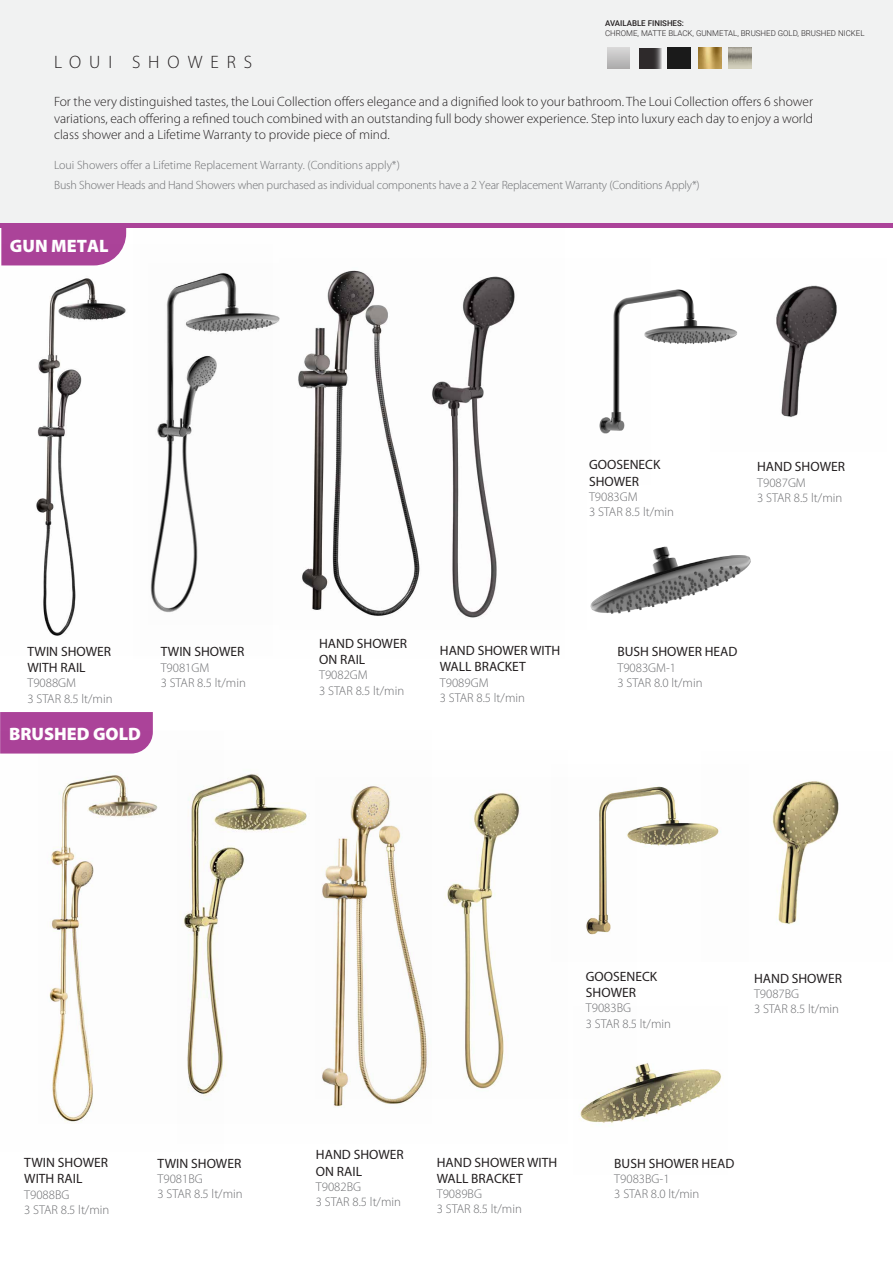
<style>
.page{position:relative;width:893px;height:1263px;background:#fff}
.page>*{position:absolute;margin:0;border:0;box-sizing:border-box;transform-origin:0 0}
.t1{font:900 18px "Myriad Pro";color:#fff}
.t2{font:300 18px "Myriad Pro";letter-spacing:.44em;color:#231f20}
.t3{font:300 13.5px/16.5px "Myriad Pro";color:#231f20;text-align:justify}
.t4{font:13.5px/16.2px "Myriad Pro";color:#231f20}
.t5{font:300 12.75px/15.3px "Myriad Pro";color:#6d6e71}
.t6{font:300 12px "Myriad Pro";letter-spacing:-.015em;color:#6d6e71}
.t7{font:300 7.95px "Roboto";color:#231f20}
.t8{font:500 7.95px "Roboto";color:#231f20}
</style>
<div class="page">
<div style="left:0;top:0;width:893px;height:226px;background:#f1f2f2"></div>
<div style="left:0;top:223px;width:893px;height:5px;background:#ab4399"></div>
<img style="left:599px;top:289px;width:112px;height:145px">
<img style="left:590px;top:546px;width:161px;height:68px">
<img style="left:711px;top:285px;width:126px;height:132px">
<img style="left:637px;top:786px;width:65px;height:60px">
<img style="left:580px;top:1063px;width:142px;height:60px">
<img style="left:702px;top:781px;width:137px;height:144px">
<img style="left:580px;top:789px;width:57px;height:309px">
<svg style="left:607px;top:48px;width:23px;height:21px"></svg>
<svg style="left:639px;top:48px;width:23px;height:21px"></svg>
<div style="left:668px;top:48px;width:23px;height:20px;background:#1a1a1a"></div>
<img style="left:698px;top:48px;width:23px;height:21px">
<img style="left:729px;top:48px;width:23px;height:21px">
<div style="left:1px;top:228px;width:125px;height:17px;background:#ab4399"></div>
<div style="left:0;top:712px;width:153px;height:20px;background:#ab4399"></div>
<img style="left:272px;top:270px;width:243px;height:348px">
<img style="left:223px;top:774px;width:297px;height:333px">
<img style="left:0;top:732px;width:223px;height:391px">
<img style="left:1px;top:245px;width:271px;height:391px">
<h1 class="t2" style="left:54px;top:52px;width:200px">LOUI SHOWERS</h1>
<p class="t8" style="left:605px;top:18px;width:80px">AVAILABLE FINISHES:</p>
<p class="t7" style="left:605px;top:28px;width:261px">CHROME, MATTE BLACK, GUNMETAL, BRUSHED GOLD, BRUSHED NICKEL</p>
<p class="t3" style="left:54px;top:94px;width:761px">For the very distinguished tastes, the Loui Collection offers elegance and a dignified look to your bathroom. The Loui Collection offers 6 shower variations, each offering a refined touch combined with an outstanding full body shower experience. Step into luxury each day to enjoy a world class shower and a Lifetime Warranty to provide piece of mind.</p>
<p class="t6" style="left:54px;top:159px;width:347px">Loui Showers offer a Lifetime Replacement Warranty. (Conditions apply*)</p>
<p class="t6" style="left:54px;top:178px;width:647px">Bush Shower Heads and Hand Showers when purchased as individual components have a 2 Year Replacement Warranty (Conditions Apply*)</p>
<h1 class="t1" style="left:10px;top:234px;width:100px">GUN METAL</h1>
<p class="t4" style="left:27px;top:643px;width:85px">TWIN SHOWER<br>WITH RAIL</p>
<p class="t5" style="left:27px;top:675px;width:87px">T9088GM<br>3 STAR 8.5 lt/min</p>
<h1 class="t1" style="left:9px;top:722px;width:134px">BRUSHED GOLD</h1>
<p class="t4" style="left:161px;top:644px;width:85px">TWIN SHOWER</p>
<p class="t5" style="left:161px;top:660px;width:87px">T9081GM<br>3 STAR 8.5 lt/min</p>
<p class="t4" style="left:589px;top:456px;width:73px">GOOSENECK<br>SHOWER</p>
<p class="t5" style="left:589px;top:489px;width:87px">T9083GM<br>3 STAR 8.5 lt/min</p>
<p class="t4" style="left:757px;top:458px;width:89px">HAND SHOWER</p>
<p class="t5" style="left:757px;top:475px;width:87px">T9087GM<br>3 STAR 8.5 lt/min</p>
<p class="t4" style="left:319px;top:635px;width:89px">HAND SHOWER<br>ON RAIL</p>
<p class="t5" style="left:319px;top:668px;width:87px">T9082GM<br>3 STAR 8.5 lt/min</p>
<p class="t4" style="left:440px;top:642px;width:122px">HAND SHOWER WITH<br>WALL BRACKET</p>
<p class="t5" style="left:440px;top:675px;width:87px">T9089GM<br>3 STAR 8.5 lt/min</p>
<p class="t4" style="left:617px;top:644px;width:122px">BUSH SHOWER HEAD</p>
<p class="t5" style="left:617px;top:660px;width:87px">T9083GM-1<br>3 STAR 8.0 lt/min</p>
<p class="t4" style="left:24px;top:1154px;width:85px">TWIN SHOWER<br>WITH RAIL</p>
<p class="t5" style="left:24px;top:1187px;width:87px">T9088BG<br>3 STAR 8.5 lt/min</p>
<p class="t4" style="left:158px;top:1155px;width:85px">TWIN SHOWER</p>
<p class="t5" style="left:158px;top:1171px;width:87px">T9081BG<br>3 STAR 8.5 lt/min</p>
<p class="t4" style="left:586px;top:968px;width:73px">GOOSENECK<br>SHOWER</p>
<p class="t5" style="left:586px;top:1000px;width:87px">T9083BG<br>3 STAR 8.5 lt/min</p>
<p class="t4" style="left:754px;top:970px;width:89px">HAND SHOWER</p>
<p class="t5" style="left:754px;top:986px;width:87px">T9087BG<br>3 STAR 8.5 lt/min</p>
<p class="t4" style="left:316px;top:1146px;width:89px">HAND SHOWER<br>ON RAIL</p>
<p class="t5" style="left:316px;top:1179px;width:87px">T9082BG<br>3 STAR 8.5 lt/min</p>
<p class="t4" style="left:437px;top:1154px;width:122px">HAND SHOWER WITH<br>WALL BRACKET</p>
<p class="t5" style="left:437px;top:1186px;width:87px">T9089BG<br>3 STAR 8.5 lt/min</p>
<p class="t4" style="left:614px;top:1155px;width:122px">BUSH SHOWER HEAD</p>
<p class="t5" style="left:614px;top:1171px;width:87px">T9083BG-1<br>3 STAR 8.0 lt/min</p>
</div>
